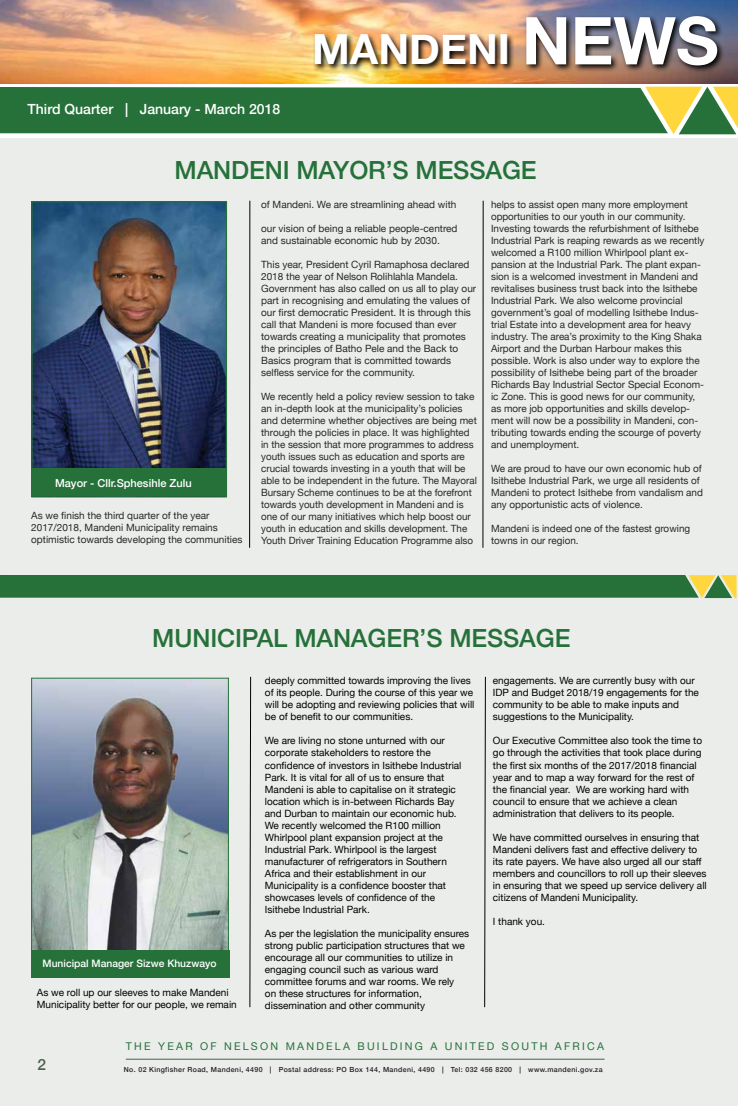
<style>
.page{position:relative;width:738px;height:1106px;background:#fff}
.page>*{position:absolute;margin:0;border:0;box-sizing:border-box;transform-origin:0 0}
.t1{font:700 41.6px "Helvetica Neue";color:#fff}
.t2{font:500 25px "Helvetica Neue";letter-spacing:-.005em;color:#267139}
.t3{font:500 15.4px "Helvetica Neue";color:#4d614b}
.t4{font:500 14px "Helvetica Neue";color:#fff}
.t5{font:500 11px "Helvetica Neue";color:#fff}
.t6{font:10.7px "Helvetica Neue";letter-spacing:.21em;color:#267139}
.t7{font:500 10.3px "Helvetica Neue";color:#fff}
.t8{font:10px/12px "Helvetica Neue";color:#000}
.t9{font:500 7px "Helvetica Neue";letter-spacing:.05em;color:#231f20}
.s1{font-size:66px}
</style>
<div class="page">
<div style="left:0;top:139px;width:737px;height:967px;background:#ebedeb"></div>
<img style="left:33px;top:203px;width:192px;height:265px">
<div style="left:31px;top:201px;width:196px;height:296px;border:1px solid #267139"></div>
<img style="left:33px;top:679px;width:193px;height:271px">
<div style="left:31px;top:677px;width:197px;height:297px;border:1px solid #267139"></div>
<svg style="left:0;top:575px;width:736px;height:23px;background:#30763d"></svg>
<hr style="left:126px;top:1058px;width:478px;height:1px;background:#4d614b">
<svg style="left:0;top:87px;width:737px;height:47px;background:#3a7c41"></svg>
<img style="left:0;top:0;width:737px;height:83px">
<img style="left:312px;top:13px;width:412px;height:61px">
<div style="left:31px;top:468px;width:196px;height:28px;background:#267139"></div>
<div style="left:31px;top:950px;width:198px;height:28px;background:#267139"></div>
<hr style="left:249px;top:201px;width:1px;height:347px;background:#000">
<hr style="left:482px;top:201px;width:1px;height:347px;background:#000">
<svg style="left:249px;top:676px;width:2px;height:331px"></svg>
<svg style="left:484px;top:677px;width:1px;height:330px"></svg>
<h3 class="t4" style="left:28px;top:97px;width:254px">Third Quarter | January - March 2018</h3>
<h3 class="t4" style="left:28px;top:97px;width:118px">First Quarter 2018</h3>
<h1 class="t1" style="left:312px;top:17px;width:408px">MANDENI <span class="s1">NEWS</span></h1>
<h2 class="t2" style="left:174px;top:150px;width:363px">MANDENI MAYOR’S MESSAGE</h2>
<p class="t5" style="left:55px;top:474px;width:138px">Mayor - Cllr.Sphesihle Zulu</p>
<p class="t8" style="left:31px;top:510px;width:212px">As we finish the third quarter of the year<br>2017/2018, Mandeni Municipality remains optimistic towards developing the communities</p>
<p class="t8" style="left:261px;top:199px;width:197px">of Mandeni. We are streamlining ahead with</p>
<p class="t8" style="left:261px;top:223px;width:198px">our vision of being a reliable people-centred and sustainable economic hub by 2030.</p>
<p class="t8" style="left:261px;top:259px;width:216px">This year, President Cyril Ramaphosa declared 2018 the year of Nelson Rolihlahla Mandela.<br>Government has also called on us all to play our part in recognising and emulating the values of our first democratic President. It is through this call that Mandeni is more focused than ever towards creating a municipality that promotes the principles of Batho Pele and the Back to Basics program that is committed towards selfless service for the community.</p>
<p class="t8" style="left:261px;top:391px;width:217px">We recently held a policy review session to take an in-depth look at the municipality’s policies and determine whether objectives are being met through the policies in place. It was highlighted in the session that more programmes to address youth issues such as education and sports are crucial towards investing in a youth that will be able to be independent in the future. The Mayoral Bursary Scheme continues to be at the forefront towards youth development in Mandeni and is one of our many initiatives which help boost our youth in education and skills development. The Youth Driver Training Education Programme also</p>
<p class="t8" style="left:490px;top:199px;width:215px">helps to assist open many more employment opportunities to our youth in our community.<br>Investing towards the refurbishment of Isithebe Industrial Park is reaping rewards as we recently welcomed a R100 million Whirlpool plant ex&shy;pansion at the Industrial Park. The plant expan&shy;sion is a welcomed investment in Mandeni and revitalises business trust back into the Isithebe Industrial Park. We also welcome provincial government’s goal of modelling Isithebe Indus&shy;trial Estate into a development area for heavy industry. The area’s proximity to the King Shaka Airport and the Durban Harbour makes this possible. Work is also under way to explore the possibility of Isithebe being part of the broader Richards Bay Industrial Sector Special Econom&shy;ic Zone. This is good news for our community, as more job opportunities and skills develop&shy;ment will now be a possibility in Mandeni, con&shy;tributing towards ending the scourge of poverty and unemployment.</p>
<p class="t8" style="left:490px;top:463px;width:213px">We are proud to have our own economic hub of Isithebe Industrial Park, we urge all residents of Mandeni to protect Isithebe from vandalism and any opportunistic acts of violence.</p>
<p class="t8" style="left:490px;top:523px;width:200px">Mandeni is indeed one of the fastest growing towns in our region.</p>
<h2 class="t2" style="left:152px;top:617px;width:419px">MUNICIPAL MANAGER’S MESSAGE</h2>
<p class="t7" style="left:43px;top:955px;width:175px">Municipal Manager Sizwe Khuzwayo</p>
<p class="t8" style="left:37px;top:986px;width:201px">As we roll up our sleeves to make Mandeni<br>Municipality better for our people, we remain</p>
<p class="t8" style="left:265px;top:675px;width:211px">deeply committed towards improving the lives of its people. During the course of this year we will be adopting and reviewing policies that will be of benefit to our communities.</p>
<p class="t8" style="left:265px;top:735px;width:198px">We are living no stone unturned with our corporate stakeholders to restore the confidence of investors in Isithebe Industrial Park. It is vital for all of us to ensure that Mandeni is able to capitalise on it strategic location which is in-between Richards Bay and Durban to maintain our economic hub.<br>We recently welcomed the R100 million Whirlpool plant expansion project at the Industrial Park. Whirlpool is the largest manufacturer of refrigerators in Southern Africa and their establishment in our Municipality is a confidence booster that showcases levels of confidence of the Isithebe Industrial Park.</p>
<p class="t8" style="left:265px;top:927px;width:206px">As per the legislation the municipality ensures strong public participation structures that we encourage all our communities to utilize in engaging council such as various ward committee forums and war rooms. We rely<br>on these structures for information, dissemination and other community</p>
<p class="t8" style="left:492px;top:675px;width:207px">engagements. We are currently busy with our IDP and Budget 2018/19 engagements for the community to be able to make inputs and suggestions to the Municipality.</p>
<p class="t8" style="left:492px;top:735px;width:210px">Our Executive Committee also took the time to go through the activities that took place during the first six months of the 2017/2018 financial year and to map a way forward for the rest of the financial year. We are working hard with council to ensure that we achieve a clean administration that delivers to its people.</p>
<p class="t8" style="left:492px;top:831px;width:215px">We have committed ourselves in ensuring that Mandeni delivers fast and effective delivery to its rate payers. We have also urged all our staff members and councillors to roll up their sleeves in ensuring that we speed up service delivery all citizens of Mandeni Municipality.</p>
<p class="t8" style="left:492px;top:915px;width:54px">I thank you.</p>
<h3 class="t3" style="left:38px;top:1051px;width:10px">2</h3>
<p class="t6" style="left:126px;top:1038px;width:479px">THE YEAR OF NELSON MANDELA BUILDING A UNITED SOUTH AFRICA</p>
<p class="t9" style="left:124px;top:1063px;width:480px">No. 02 Kingfisher Road, Mandeni, 4490 | Postal address: PO Box 144, Mandeni, 4490 | Tel: 032 456 8200 | www.mandeni.gov.za</p>
</div>
